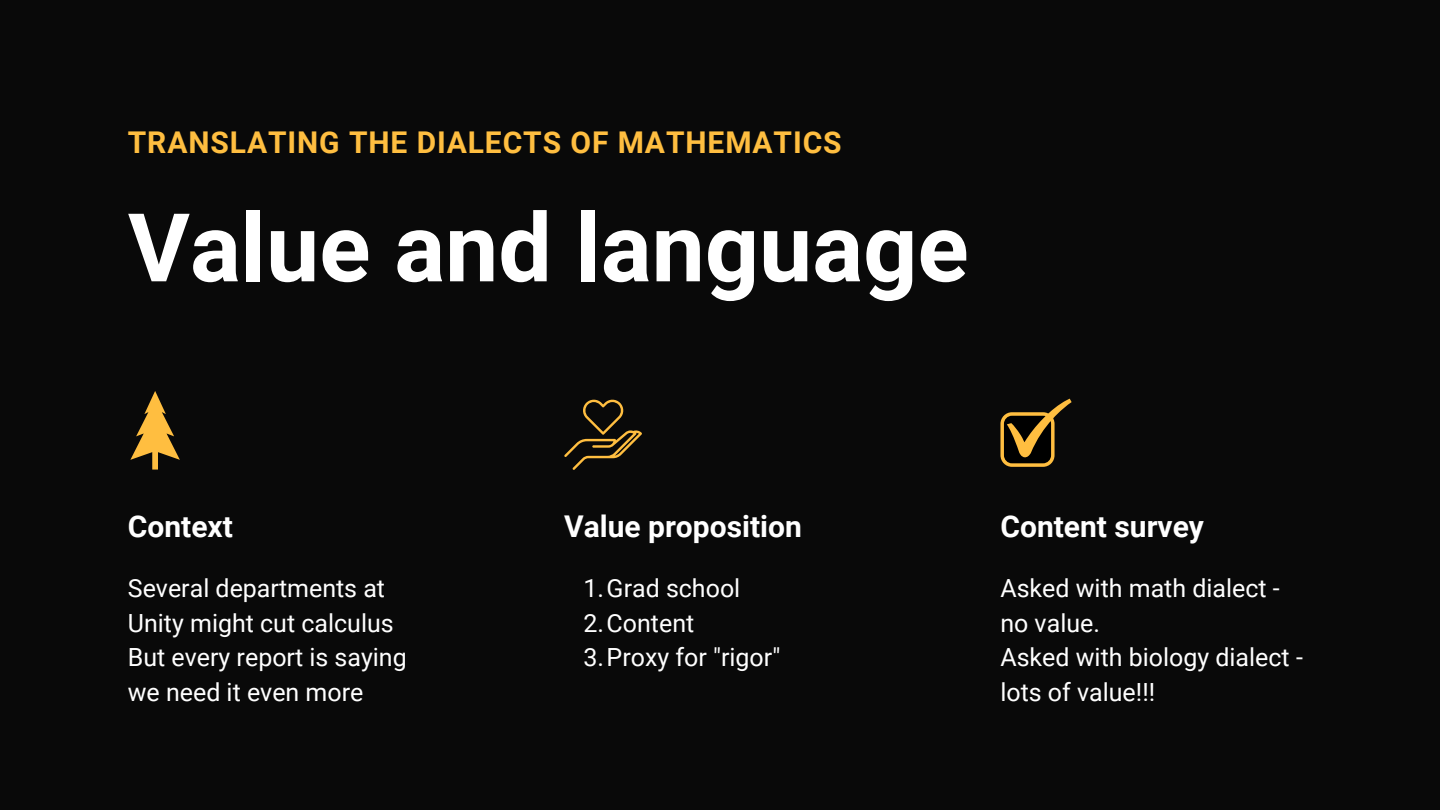
<style>
.page{position:relative;width:1440px;height:810px;background:#090909}
.page>*{position:absolute;margin:0;border:0;box-sizing:border-box;transform-origin:0 0}
.t1{font:700 95px "Roboto";color:#fff}
.t2{font:700 30px "Roboto";color:#fff}
.t3{font:700 30px "Roboto";letter-spacing:.03em;color:#ffbe40}
.t4{font:25px/34.5px "Roboto";color:#fff}
</style>
<div class="page">
<svg style="left:130px;top:391px;width:50px;height:79px"></svg>
<svg style="left:1000px;top:399px;width:72px;height:68px"></svg>
<svg style="left:564px;top:399px;width:78px;height:71px"></svg>
<p class="t3" style="left:128px;top:126px;width:715px">TRANSLATING THE DIALECTS OF MATHEMATICS</p>
<p class="t1" style="left:128px;top:193px;width:842px">Value and language</p>
<p class="t2" style="left:128px;top:509px;width:107px">Context</p>
<p class="t4" style="left:128px;top:572px;width:267px">Several departments at<br>Unity might cut calculus</p>
<p class="t4" style="left:128px;top:641px;width:280px">But every report is saying we need it even more</p>
<p class="t2" style="left:564px;top:509px;width:239px">Value proposition</p>
<p class="t4" style="left:584px;top:572px;width:158px">1.Grad school</p>
<p class="t4" style="left:584px;top:606px;width:112px">2.Content</p>
<p class="t4" style="left:584px;top:641px;width:198px">3.Proxy for "rigor"</p>
<p class="t2" style="left:1000px;top:509px;width:205px">Content survey</p>
<p class="t4" style="left:1000px;top:572px;width:281px">Asked with math dialect - no value.</p>
<p class="t4" style="left:1000px;top:641px;width:304px">Asked with biology dialect - lots of value!!!</p>
</div>
